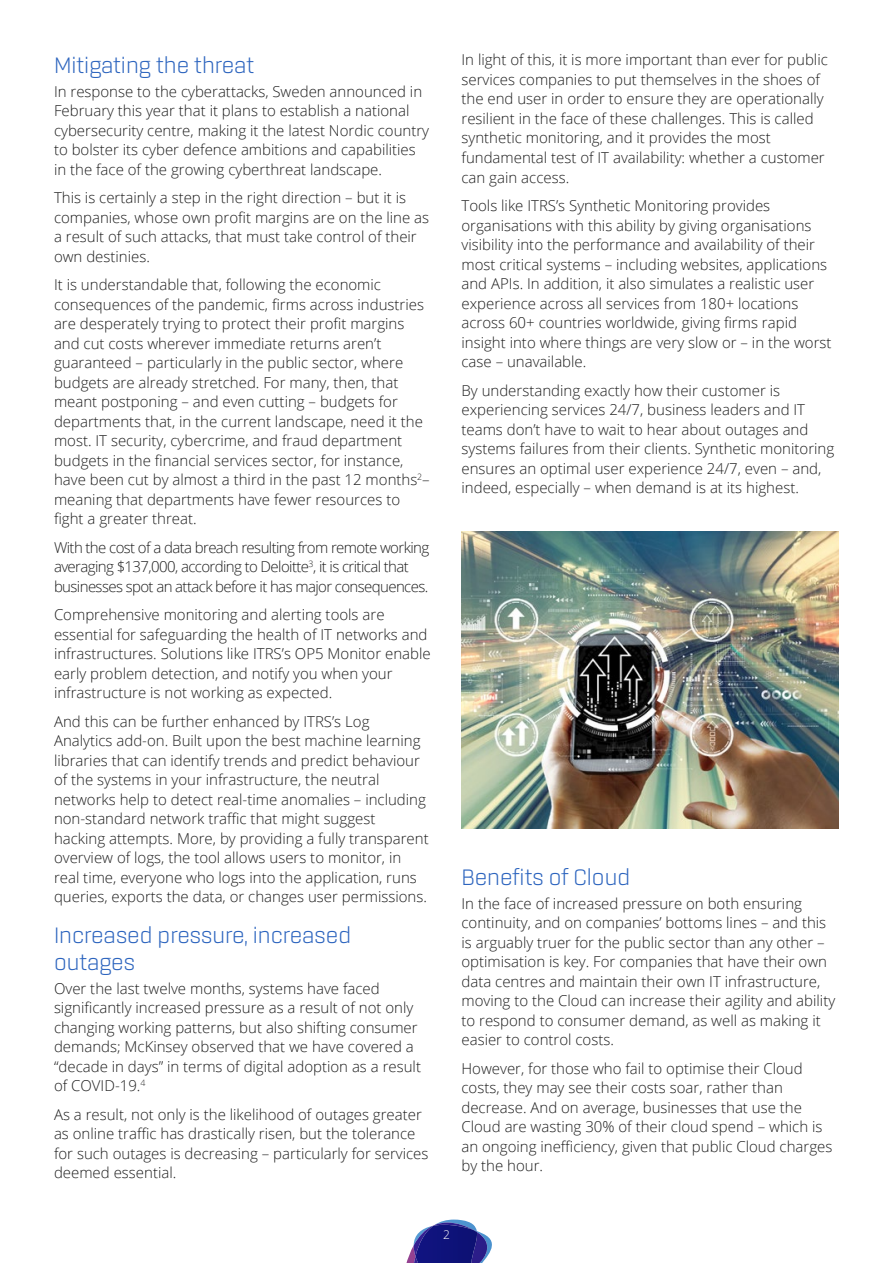
<style>
.page{position:relative;width:893px;height:1263px;background:#fff}
.page>*{position:absolute;margin:0;border:0;box-sizing:border-box;transform-origin:0 0}
.t1{font:300 24px/27px "Rogan";color:#2c64be}
.t2{font:300 15px/19.5px "Open Sans";color:#1e1e1e}
.t3{font:300 15px/19.5px "Open Sans";letter-spacing:-.04em;color:#1e1e1e}
.t4{font:300 12px "Open Sans";color:#fff}
</style>
<div class="page">
<svg style="left:406px;top:1219px;width:86px;height:44px"></svg>
<img style="left:415px;top:1225px;width:63px;height:38px">
<img style="left:461px;top:531px;width:378px;height:297px">
<h1 class="t1" style="left:54px;top:51px;width:202px">Mitigating the threat</h1>
<p class="t2" style="left:54px;top:81px;width:377px">In response to the cyberattacks, Sweden announced in February this year that it plans to establish a national cybersecurity centre, making it the latest Nordic country to bolster its cyber defence ambitions and capabilities in the face of the growing cyberthreat landscape.</p>
<p class="t2" style="left:54px;top:187px;width:377px">This is certainly a step in the right direction – but it is companies, whose own profit margins are on the line as a result of such attacks, that must take control of their own destinies.</p>
<p class="t2" style="left:54px;top:274px;width:377px">It is understandable that, following the economic consequences of the pandemic, firms across industries are desperately trying to protect their profit margins and cut costs wherever immediate returns aren’t guaranteed – particularly in the public sector, where budgets are already stretched. For many, then, that meant postponing – and even cutting – budgets for departments that, in the current landscape, need it the most. IT security, cybercrime, and fraud department budgets in the financial services sector, for instance, have been cut by almost a third in the past 12 months<sup>2</sup>– meaning that departments have fewer resources to fight a greater threat.</p>
<p class="t3" style="left:54px;top:537px;width:377px">With the cost of a data breach resulting from remote working averaging $137,000, according to Deloitte<sup>3</sup>, it is critical that businesses spot an attack before it has major consequences.</p>
<p class="t2" style="left:54px;top:604px;width:378px">Comprehensive monitoring and alerting tools are essential for safeguarding the health of IT networks and infrastructures. Solutions like ITRS’s OP5 Monitor enable early problem detection, and notify you when your infrastructure is not working as expected.</p>
<p class="t2" style="left:54px;top:711px;width:376px">And this can be further enhanced by ITRS’s Log Analytics add-on. Built upon the best machine learning libraries that can identify trends and predict behaviour of the systems in your infrastructure, the neutral networks help to detect real-time anomalies – including non-standard network traffic that might suggest hacking attempts. More, by providing a fully transparent overview of logs, the tool allows users to monitor, in real time, everyone who logs into the application, runs queries, exports the data, or changes user permissions.</p>
<h1 class="t1" style="left:54px;top:921px;width:299px">Increased pressure, increased outages</h1>
<p class="t2" style="left:54px;top:978px;width:369px">Over the last twelve months, systems have faced significantly increased pressure as a result of not only changing working patterns, but also shifting consumer demands; McKinsey observed that we have covered a “decade in days” in terms of digital adoption as a result of COVID-19.<sup>4</sup></p>
<p class="t2" style="left:54px;top:1104px;width:376px">As a result, not only is the likelihood of outages greater as online traffic has drastically risen, but the tolerance for such outages is decreasing – particularly for services deemed essential.</p>
<p class="t2" style="left:461px;top:50px;width:368px">In light of this, it is more important than ever for public services companies to put themselves in the shoes of the end user in order to ensure they are operationally resilient in the face of these challenges. This is called synthetic monitoring, and it provides the most fundamental test of IT availability: whether a customer can gain access.</p>
<p class="t2" style="left:461px;top:195px;width:372px">Tools like ITRS’s Synthetic Monitoring provides organisations with this ability by giving organisations visibility into the performance and availability of their most critical systems – including websites, applications and APIs. In addition, it also simulates a realistic user experience across all services from 180+ locations across 60+ countries worldwide, giving firms rapid insight into where things are very slow or – in the worst case – unavailable.</p>
<p class="t2" style="left:461px;top:380px;width:374px">By understanding exactly how their customer is experiencing services 24/7, business leaders and IT teams don’t have to wait to hear about outages and systems failures from their clients. Synthetic monitoring ensures an optimal user experience 24/7, even – and, indeed, especially – when demand is at its highest.</p>
<h1 class="t1" style="left:461px;top:863px;width:170px">Benefits of Cloud</h1>
<p class="t2" style="left:461px;top:893px;width:375px">In the face of increased pressure on both ensuring continuity, and on companies’ bottoms lines – and this is arguably truer for the public sector than any other – optimisation is key. For companies that have their own data centres and maintain their own IT infrastructure, moving to the Cloud can increase their agility and ability to respond to consumer demand, as well as making it easier to control costs.</p>
<p class="t2" style="left:461px;top:1058px;width:372px">However, for those who fail to optimise their Cloud costs, they may see their costs soar, rather than decrease. And on average, businesses that use the Cloud are wasting 30% of their cloud spend – which is an ongoing inefficiency, given that public Cloud charges by the hour.</p>
<p class="t4" style="left:443px;top:1227px;width:8px">2</p>
</div>
